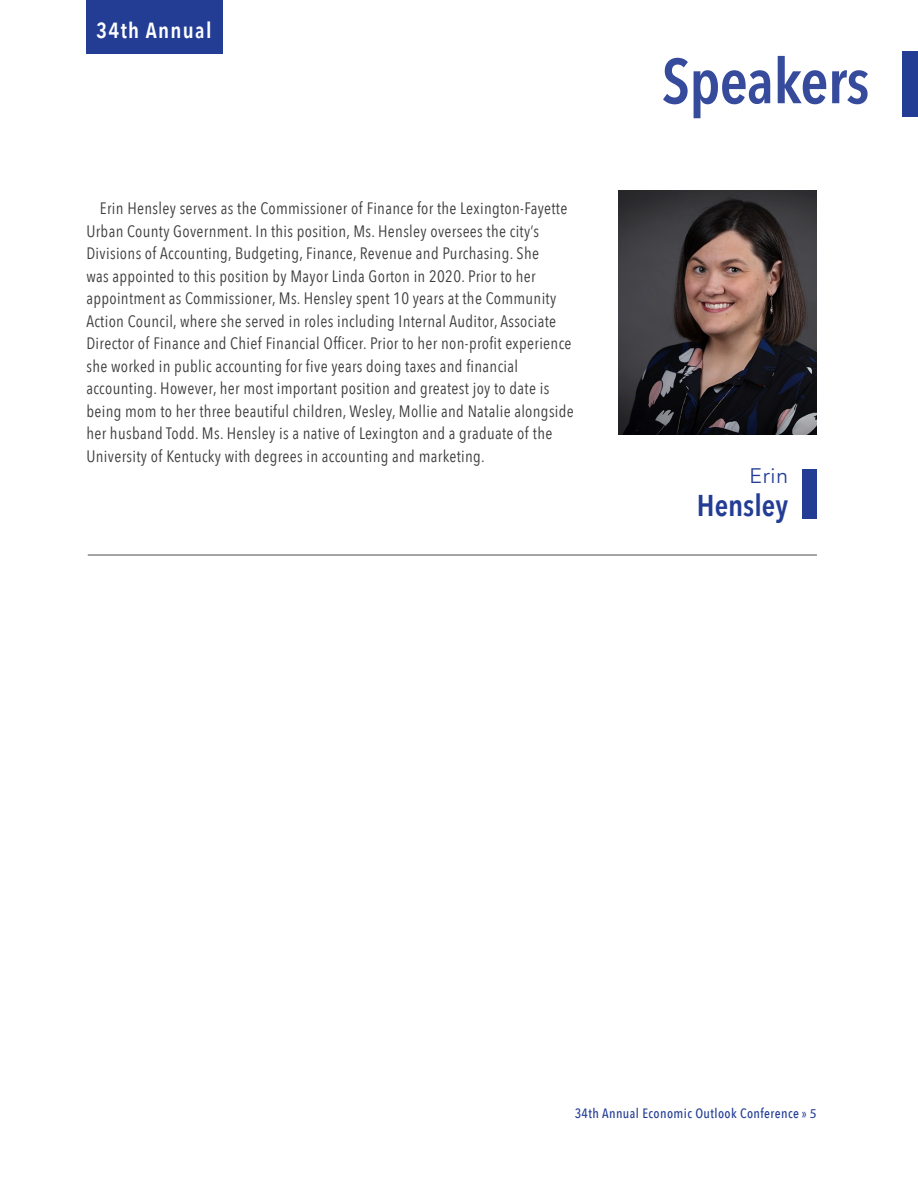
<style>
.page{position:relative;width:918px;height:1188px;background:#fff}
.page>*{position:absolute;margin:0;border:0;box-sizing:border-box;transform-origin:0 0}
.Agenda_header{font:600 62.55px "Avenir Next Condensed";letter-spacing:-.01em;color:#374b9c}
.Speakers_Name{font:600 30px "Avenir Next Condensed";color:#233d95}
.Agenda_header-2{font:600 21.9px "Avenir Next Condensed";letter-spacing:.06em;color:#fff}
.Name_of_speaker{font:21px "Avenir";color:#233d95}
.body_copy{font:16.5px/22.5px "Avenir Next Condensed";letter-spacing:.02em;color:#3e3e3f}
.t1{font:500 13.5px "Avenir Next Condensed";letter-spacing:.03em;color:#233d95}
.s1{font-family:"Myriad Pro";font-weight:400}
</style>
<div class="page">
<div style="left:903px;top:51px;width:15px;height:66px;background:#233d95"></div>
<div style="left:86px;top:0;width:136px;height:54px;background:#233d95"></div>
<img style="left:618px;top:191px;width:199px;height:243px">
<div style="left:802px;top:470px;width:15px;height:49px;background:#233d95"></div>
<hr style="left:88px;top:555px;width:729px;height:1px;background:#4b4c4d">
<p class="Agenda_header-2" style="left:96px;top:11px;width:117px">34th Annual</p>
<p class="body_copy" style="left:86px;top:196px;width:489px;text-indent:13px">Erin Hensley serves as the Commissioner of Finance for the Lexington-Fayette Urban County Government. In this position, Ms. Hensley oversees the city’s Divisions of Accounting, Budgeting, Finance, Revenue and Purchasing. She<br>was appointed to this position by Mayor Linda Gorton in 2020. Prior to her appointment as Commissioner, Ms. Hensley spent 10 years at the Community Action Council, where she served in roles including Internal Auditor, Associate Director of Finance and Chief Financial Officer. Prior to her non-profit experience she worked in public accounting for five years doing taxes and financial accounting. However, her most important position and greatest joy to date is being mom to her three beautiful children, Wesley, Mollie and Natalie alongside her husband Todd. Ms. Hensley is a native of Lexington and a graduate of the University of Kentucky with degrees in accounting and marketing.</p>
<p class="Agenda_header" style="left:662px;top:27px;width:209px">Speakers</p>
<p class="Name_of_speaker" style="left:750px;top:464px;width:40px">Erin</p>
<p class="Speakers_Name" style="left:697px;top:480px;width:93px">Hensley</p>
<p class="t1" style="left:575px;top:1105px;width:244px">34th Annual Economic Outlook Conference » <span class="s1">5</span></p>
</div>
